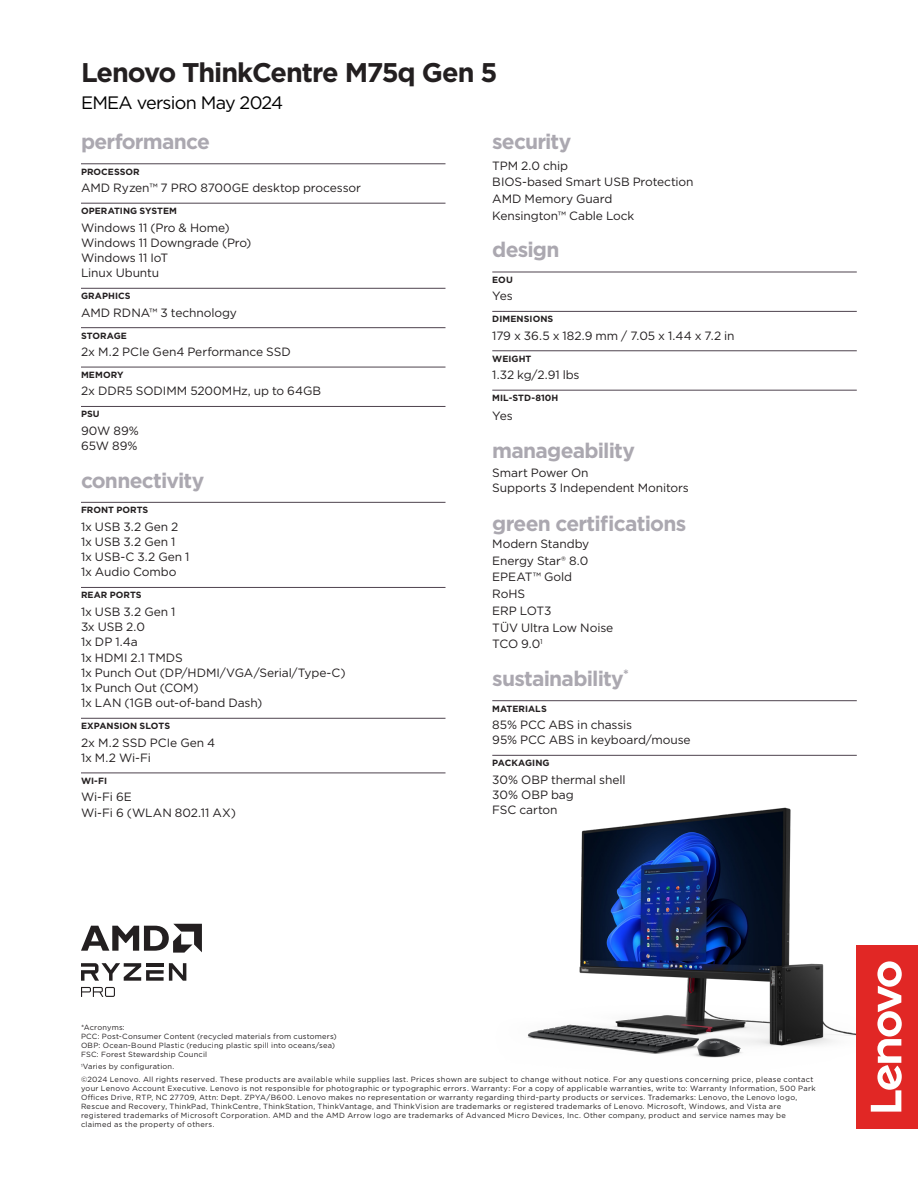
<style>
.page{position:relative;width:918px;height:1188px;background:#fff}
.page>*{position:absolute;margin:0;border:0;box-sizing:border-box;transform-origin:0 0}
.LEN-h2__product_name_18pt{font:700 27px "Gotham";letter-spacing:-.04em;color:#231f20}
.LEN-h4__sidebar_gray_14pt{font:700 21px "Gotham";letter-spacing:-.035em;color:#aba8b0}
.LEN-p4__specs{font:700 21px "Gotham";letter-spacing:-.035em;color:#aba8b0}
.LEN-h2__product_name_18pt-2{font:18px "Gotham";letter-spacing:-.04em;color:#000}
.LEN-p4__specs-2{font:12px "Gotham";letter-spacing:-.005em;color:#231f20}
.LEN-h6__specs_subhead{font:700 9px "Gotham";letter-spacing:.005em;color:#231f20}
.Disclaimer_main{font:7.5px/9px "Gotham";letter-spacing:.035em;color:#231f20}
</style>
<div class="page">
<img style="left:527px;top:807px;width:330px;height:263px">
<hr style="left:81px;top:164px;width:365px;height:1px;background:#4e434e">
<hr style="left:81px;top:203px;width:365px;height:1px;background:#4e434e">
<hr style="left:81px;top:288px;width:365px;height:1px;background:#4e434e">
<hr style="left:81px;top:327px;width:365px;height:1px;background:#4e434e">
<hr style="left:81px;top:367px;width:365px;height:1px;background:#4e434e">
<hr style="left:81px;top:406px;width:365px;height:1px;background:#4e434e">
<hr style="left:81px;top:502px;width:365px;height:1px;background:#4e434e">
<hr style="left:81px;top:587px;width:365px;height:1px;background:#4e434e">
<hr style="left:81px;top:718px;width:365px;height:1px;background:#4e434e">
<hr style="left:81px;top:773px;width:365px;height:1px;background:#4e434e">
<hr style="left:492px;top:272px;width:365px;height:1px;background:#4e434e">
<hr style="left:492px;top:311px;width:365px;height:1px;background:#4e434e">
<hr style="left:492px;top:351px;width:365px;height:1px;background:#4e434e">
<hr style="left:492px;top:390px;width:365px;height:1px;background:#4e434e">
<hr style="left:492px;top:700px;width:365px;height:1px;background:#4e434e">
<hr style="left:492px;top:755px;width:365px;height:1px;background:#4e434e">
<div style="left:857px;top:945px;width:61px;height:184px;background:#e12725"></div>
<svg style="left:871px;top:961px;width:31px;height:151px"></svg>
<svg style="left:81px;top:987px;width:34px;height:10px"></svg>
<svg style="left:81px;top:924px;width:121px;height:29px"></svg>
<svg style="left:81px;top:963px;width:105px;height:18px"></svg>
<p class="LEN-h2__product_name_18pt" style="left:81px;top:54px;width:418px">Lenovo ThinkCentre M75q Gen 5</p>
<p class="LEN-h2__product_name_18pt-2" style="left:81px;top:91px;width:204px">EMEA version May 2024</p>
<p class="LEN-h4__sidebar_gray_14pt" style="left:81px;top:128px;width:130px">performance</p>
<p class="LEN-h6__specs_subhead" style="left:81px;top:166px;width:60px">PROCESSOR</p>
<p class="LEN-p4__specs-2" style="left:81px;top:180px;width:282px">AMD Ryzen™ 7 PRO 8700GE desktop processor</p>
<p class="LEN-h6__specs_subhead" style="left:81px;top:205px;width:98px">OPERATING SYSTEM</p>
<p class="LEN-p4__specs-2" style="left:81px;top:220px;width:150px">Windows 11 (Pro &amp; Home)</p>
<p class="LEN-p4__specs-2" style="left:81px;top:235px;width:172px">Windows 11 Downgrade (Pro)</p>
<p class="LEN-p4__specs-2" style="left:81px;top:250px;width:89px">Windows 11 IoT</p>
<p class="LEN-p4__specs-2" style="left:81px;top:265px;width:80px">Linux Ubuntu</p>
<p class="LEN-h6__specs_subhead" style="left:81px;top:290px;width:51px">GRAPHICS</p>
<p class="LEN-p4__specs-2" style="left:81px;top:305px;width:158px">AMD RDNA™ 3 technology</p>
<p class="LEN-h6__specs_subhead" style="left:81px;top:330px;width:47px">STORAGE</p>
<p class="LEN-p4__specs-2" style="left:81px;top:344px;width:211px">2x M.2 PCIe Gen4 Performance SSD</p>
<p class="LEN-h6__specs_subhead" style="left:81px;top:369px;width:44px">MEMORY</p>
<p class="LEN-p4__specs-2" style="left:81px;top:384px;width:242px">2x DDR5 SODIMM 5200MHz, up to 64GB</p>
<p class="LEN-h6__specs_subhead" style="left:81px;top:408px;width:20px">PSU</p>
<p class="LEN-p4__specs-2" style="left:81px;top:423px;width:59px">90W 89%</p>
<p class="LEN-p4__specs-2" style="left:81px;top:438px;width:58px">65W 89%</p>
<p class="LEN-h4__sidebar_gray_14pt" style="left:81px;top:466px;width:125px">connectivity</p>
<p class="LEN-h6__specs_subhead" style="left:81px;top:504px;width:69px">FRONT PORTS</p>
<p class="LEN-p4__specs-2" style="left:81px;top:519px;width:99px">1x USB 3.2 Gen 2</p>
<p class="LEN-p4__specs-2" style="left:81px;top:534px;width:96px">1x USB 3.2 Gen 1</p>
<p class="LEN-p4__specs-2" style="left:81px;top:549px;width:110px">1x USB-C 3.2 Gen 1</p>
<p class="LEN-p4__specs-2" style="left:81px;top:565px;width:97px">1x Audio Combo</p>
<p class="LEN-h6__specs_subhead" style="left:81px;top:589px;width:62px">REAR PORTS</p>
<p class="LEN-p4__specs-2" style="left:81px;top:604px;width:96px">1x USB 3.2 Gen 1</p>
<p class="LEN-p4__specs-2" style="left:81px;top:619px;width:65px">3x USB 2.0</p>
<p class="LEN-p4__specs-2" style="left:81px;top:634px;width:58px">1x DP 1.4a</p>
<p class="LEN-p4__specs-2" style="left:81px;top:650px;width:103px">1x HDMI 2.1 TMDS</p>
<p class="LEN-p4__specs-2" style="left:81px;top:665px;width:266px">1x Punch Out (DP/HDMI/VGA/Serial/Type-C)</p>
<p class="LEN-p4__specs-2" style="left:81px;top:680px;width:119px">1x Punch Out (COM)</p>
<p class="LEN-p4__specs-2" style="left:81px;top:695px;width:183px">1x LAN (1GB out-of-band Dash)</p>
<p class="LEN-h6__specs_subhead" style="left:81px;top:720px;width:91px">EXPANSION SLOTS</p>
<p class="LEN-p4__specs-2" style="left:81px;top:735px;width:136px">2x M.2 SSD PCIe Gen 4</p>
<p class="LEN-p4__specs-2" style="left:81px;top:750px;width:72px">1x M.2 Wi-Fi</p>
<p class="LEN-h6__specs_subhead" style="left:81px;top:775px;width:28px">WI-FI</p>
<p class="LEN-p4__specs-2" style="left:81px;top:789px;width:52px">Wi-Fi 6E</p>
<p class="LEN-p4__specs-2" style="left:81px;top:805px;width:156px">Wi-Fi 6 (WLAN 802.11 AX)</p>
<p class="LEN-h4__sidebar_gray_14pt" style="left:492px;top:128px;width:81px">security</p>
<p class="LEN-p4__specs-2" style="left:492px;top:158px;width:77px">TPM 2.0 chip</p>
<p class="LEN-p4__specs-2" style="left:492px;top:174px;width:203px">BIOS-based Smart USB Protection</p>
<p class="LEN-p4__specs-2" style="left:492px;top:191px;width:122px">AMD Memory Guard</p>
<p class="LEN-p4__specs-2" style="left:492px;top:208px;width:144px">Kensington™ Cable Lock</p>
<p class="LEN-h4__sidebar_gray_14pt" style="left:492px;top:236px;width:69px">design</p>
<p class="LEN-h6__specs_subhead" style="left:492px;top:274px;width:22px">EOU</p>
<p class="LEN-p4__specs-2" style="left:492px;top:288px;width:22px">Yes</p>
<p class="LEN-h6__specs_subhead" style="left:492px;top:313px;width:63px">DIMENSIONS</p>
<p class="LEN-p4__specs-2" style="left:492px;top:328px;width:244px">179 x 36.5 x 182.9 mm / 7.05 x 1.44 x 7.2 in</p>
<p class="LEN-h6__specs_subhead" style="left:492px;top:353px;width:41px">WEIGHT</p>
<p class="LEN-p4__specs-2" style="left:492px;top:367px;width:89px">1.32 kg/2.91 lbs</p>
<p class="LEN-h6__specs_subhead" style="left:492px;top:392px;width:68px">MIL-STD-810H</p>
<p class="LEN-p4__specs-2" style="left:492px;top:408px;width:22px">Yes</p>
<p class="LEN-h4__sidebar_gray_14pt" style="left:492px;top:436px;width:144px">manageability</p>
<p class="LEN-p4__specs-2" style="left:492px;top:465px;width:98px">Smart Power On</p>
<p class="LEN-p4__specs-2" style="left:492px;top:480px;width:198px">Supports 3 Independent Monitors</p>
<p class="LEN-p4__specs" style="left:492px;top:510px;width:195px">green certifications</p>
<p class="LEN-p4__specs-2" style="left:492px;top:536px;width:99px">Modern Standby</p>
<p class="LEN-p4__specs-2" style="left:492px;top:553px;width:98px">Energy Star® 8.0</p>
<p class="LEN-p4__specs-2" style="left:492px;top:570px;width:81px">EPEAT™ Gold</p>
<p class="LEN-p4__specs-2" style="left:492px;top:586px;width:35px">RoHS</p>
<p class="LEN-p4__specs-2" style="left:492px;top:603px;width:61px">ERP LOT3</p>
<p class="LEN-p4__specs-2" style="left:492px;top:620px;width:122px">TÜV Ultra Low Noise</p>
<p class="LEN-p4__specs-2" style="left:492px;top:637px;width:52px">TCO 9.0<sup>1</sup></p>
<p class="LEN-h4__sidebar_gray_14pt" style="left:492px;top:665px;width:138px">sustainability<sup>*</sup></p>
<p class="LEN-h6__specs_subhead" style="left:492px;top:703px;width:56px">MATERIALS</p>
<p class="LEN-p4__specs-2" style="left:492px;top:717px;width:141px">85% PCC ABS in chassis</p>
<p class="LEN-p4__specs-2" style="left:492px;top:732px;width:200px">95% PCC ABS in keyboard/mouse</p>
<p class="LEN-h6__specs_subhead" style="left:492px;top:757px;width:59px">PACKAGING</p>
<p class="LEN-p4__specs-2" style="left:492px;top:772px;width:135px">30% OBP thermal shell</p>
<p class="LEN-p4__specs-2" style="left:492px;top:787px;width:83px">30% OBP bag</p>
<p class="LEN-p4__specs-2" style="left:492px;top:802px;width:67px">FSC carton</p>
<p class="Disclaimer_main" style="left:81px;top:1023px;width:257px">*Acronyms:<br>PCC: Post-Consumer Content (recycled materials from customers)<br>OBP: Ocean-Bound Plastic (reducing plastic spill into oceans/sea)<br>FSC: Forest Stewardship Council</p>
<p class="Disclaimer_main" style="left:81px;top:1062px;width:95px"><sup>1</sup>Varies by configuration.</p>
<p class="Disclaimer_main" style="left:81px;top:1074px;width:736px">©2024 Lenovo. All rights reserved. These products are available while supplies last. Prices shown are subject to change without notice. For any questions concerning price, please contact your Lenovo Account Executive. Lenovo is not responsible for photographic or typographic errors. Warranty: For a copy of applicable warranties, write to: Warranty Information, 500 Park Offices Drive, RTP, NC 27709, Attn: Dept. ZPYA/B600. Lenovo makes no representation or warranty regarding third-party products or services. Trademarks: Lenovo, the Lenovo logo, Rescue and Recovery, ThinkPad, ThinkCentre, ThinkStation, ThinkVantage, and ThinkVision are trademarks or registered trademarks of Lenovo. Microsoft, Windows, and Vista are registered trademarks of Microsoft Corporation. AMD and the AMD Arrow logo are trademarks of Advanced Micro Devices, Inc. Other company, product and service names may be claimed as the property of others.</p>
</div>
